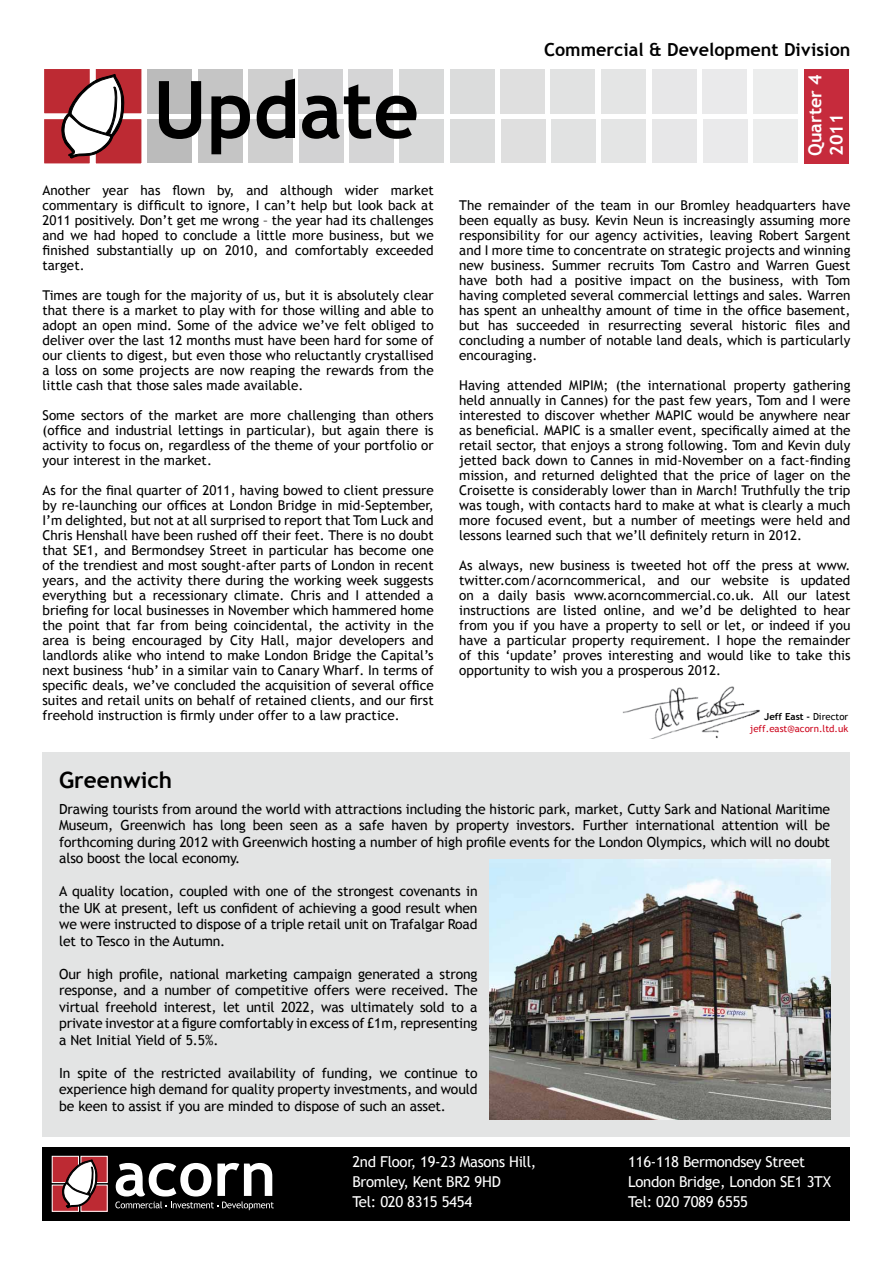
<style>
.page{position:relative;width:893px;height:1263px;background:#fff}
.page>*{position:absolute;margin:0;border:0;box-sizing:border-box;transform-origin:0 0}
.t1{font:700 79.5px "Trebuchet MS";color:#000}
.t2{font:700 22.5px "Trebuchet MS";color:#000}
.t3{font:700 18px "Trebuchet MS";color:#000}
.t4{font:700 18px/21.6px "Trebuchet MS";color:#fff}
.t5{font:15px/20px "Trebuchet MS";letter-spacing:-.02em;color:#fff}
.t6{font:13.95px/16.5px "Trebuchet MS";letter-spacing:-.01em;color:#000;text-align:justify}
.t7{font:13.5px/15px "Trebuchet MS";color:#000;text-align:justify}
.t8{font:9.75px/11.6px "Trebuchet MS";color:#cd071e;text-align:right}
.s1{font-weight:700;color:#000}
.s2{color:#000}
</style>
<div class="page">
<img style="left:622px;top:686px;width:138px;height:53px">
<div style="left:43px;top:753px;width:807px;height:384px;background:#e3e4e4"></div>
<div style="left:804px;top:69px;width:45px;height:95px;background:#c62b3c"></div>
<div style="left:43px;top:118px;width:48px;height:46px;background:#bd2a33"></div>
<div style="left:43px;top:118px;width:48px;height:47px;border:2px solid #fff"></div>
<div style="left:43px;top:68px;width:48px;height:46px;background:#bd2a33"></div>
<div style="left:43px;top:67px;width:48px;height:48px;border:2px solid #fff"></div>
<div style="left:95px;top:118px;width:47px;height:46px;background:#bd2a33"></div>
<div style="left:94px;top:118px;width:49px;height:47px;border:2px solid #fff"></div>
<div style="left:95px;top:68px;width:47px;height:46px;background:#bd2a33"></div>
<div style="left:94px;top:67px;width:49px;height:48px;border:2px solid #fff"></div>
<svg style="left:61px;top:74px;width:65px;height:85px"></svg>
<div style="left:147px;top:69px;width:45px;height:44px;background:#bbb"></div>
<div style="left:147px;top:120px;width:45px;height:43px;background:#bbb"></div>
<div style="left:198px;top:69px;width:44px;height:44px;background:#c5c5c5"></div>
<div style="left:198px;top:120px;width:45px;height:43px;background:#c5c5c5"></div>
<div style="left:248px;top:69px;width:44px;height:44px;background:#cfcfcf"></div>
<div style="left:248px;top:120px;width:45px;height:43px;background:#cfcfcf"></div>
<div style="left:298px;top:69px;width:45px;height:44px;background:#d2d2d3"></div>
<div style="left:299px;top:120px;width:44px;height:43px;background:#d2d2d3"></div>
<div style="left:349px;top:69px;width:44px;height:44px;background:#d5d5d6"></div>
<div style="left:349px;top:120px;width:45px;height:43px;background:#d5d5d6"></div>
<div style="left:399px;top:69px;width:45px;height:44px;background:#d8d9d9"></div>
<div style="left:400px;top:120px;width:44px;height:43px;background:#d8d9d9"></div>
<div style="left:450px;top:69px;width:44px;height:44px;background:#dbdcdc"></div>
<div style="left:450px;top:120px;width:45px;height:43px;background:#dbdcdc"></div>
<div style="left:500px;top:69px;width:45px;height:44px;background:#dfdfdf"></div>
<div style="left:501px;top:120px;width:44px;height:43px;background:#dfdfdf"></div>
<div style="left:551px;top:69px;width:44px;height:44px;background:#e1e2e2"></div>
<div style="left:551px;top:120px;width:44px;height:43px;background:#e1e2e2"></div>
<div style="left:601px;top:69px;width:44px;height:44px;background:#e4e5e5"></div>
<div style="left:601px;top:120px;width:45px;height:43px;background:#e4e5e5"></div>
<div style="left:652px;top:69px;width:44px;height:44px;background:#e7e7e8"></div>
<div style="left:652px;top:120px;width:45px;height:43px;background:#e7e7e8"></div>
<div style="left:703px;top:69px;width:44px;height:44px;background:#eaeaeb"></div>
<div style="left:703px;top:120px;width:44px;height:43px;background:#eaeaeb"></div>
<div style="left:753px;top:69px;width:45px;height:44px;background:#eceded"></div>
<div style="left:754px;top:120px;width:44px;height:43px;background:#eceded"></div>
<div style="left:43px;top:1147px;width:807px;height:73px;background:#000"></div>
<img style="left:490px;top:859px;width:340px;height:260px">
<div style="left:52px;top:1185px;width:26px;height:26px;background:#bd2a33"></div>
<div style="left:52px;top:1184px;width:27px;height:28px;border:1px solid #fff"></div>
<div style="left:52px;top:1156px;width:26px;height:26px;background:#bd2a33"></div>
<div style="left:52px;top:1156px;width:27px;height:27px;border:1px solid #fff"></div>
<div style="left:81px;top:1185px;width:26px;height:26px;background:#bd2a33"></div>
<div style="left:81px;top:1184px;width:27px;height:28px;border:1px solid #fff"></div>
<div style="left:81px;top:1156px;width:26px;height:26px;background:#bd2a33"></div>
<div style="left:81px;top:1156px;width:27px;height:27px;border:1px solid #fff"></div>
<svg style="left:61px;top:1159px;width:37px;height:49px"></svg>
<svg style="left:115px;top:1163px;width:159px;height:47px"></svg>
<h3 class="t3" style="left:544px;top:38px;width:308px">Commercial &amp; Development Division</h3>
<h1 class="t1" style="left:153px;top:60px;width:268px">Update</h1>
<h3 class="t4" style="left:804px;top:156px;width:83px;rotate:-90deg">Quarter 4<br>2011</h3>
<p class="t7" style="left:43px;top:182px;width:393px">Another year has flown by, and although wider market commentary is difficult to ignore, I can’t help but look back at 2011 positively. Don’t get me wrong – the year had its challenges and we had hoped to conclude a little more business, but we finished substantially up on 2010, and comfortably exceeded target.</p>
<p class="t7" style="left:43px;top:287px;width:393px">Times are tough for the majority of us, but it is absolutely clear that there is a market to play with for those willing and able to adopt an open mind. Some of the advice we’ve felt obliged to deliver over the last 12 months must have been hard for some of our clients to digest, but even those who reluctantly crystallised a loss on some projects are now reaping the rewards from the little cash that those sales made available.</p>
<p class="t7" style="left:43px;top:407px;width:393px">Some sectors of the market are more challenging than others (office and industrial lettings in particular), but again there is activity to focus on, regardless of the theme of your portfolio or your interest in the market.</p>
<p class="t7" style="left:43px;top:482px;width:393px">As for the final quarter of 2011, having bowed to client pressure by re-launching our offices at London Bridge in mid-September, I’m delighted, but not at all surprised to report that Tom Luck and Chris Henshall have been rushed off their feet. There is no doubt that SE1, and Bermondsey Street in particular has become one of the trendiest and most sought-after parts of London in recent years, and the activity there during the working week suggests everything but a recessionary climate. Chris and I attended a briefing for local businesses in November which hammered home the point that far from being coincidental, the activity in the area is being encouraged by City Hall, major developers and landlords alike who intend to make London Bridge the Capital’s next business ‘hub’ in a similar vain to Canary Wharf. In terms of specific deals, we’ve concluded the acquisition of several office suites and retail units on behalf of retained clients, and our first freehold instruction is firmly under offer to a law practice.</p>
<h2 class="t2" style="left:59px;top:766px;width:115px">Greenwich</h2>
<p class="t7" style="left:459px;top:197px;width:393px">The remainder of the team in our Bromley headquarters have been equally as busy. Kevin Neun is increasingly assuming more responsibility for our agency activities, leaving Robert Sargent and I more time to concentrate on strategic projects and winning new business. Summer recruits Tom Castro and Warren Guest have both had a positive impact on the business, with Tom having completed several commercial lettings and sales. Warren has spent an unhealthy amount of time in the office basement, but has succeeded in resurrecting several historic files and concluding a number of notable land deals, which is particularly encouraging.</p>
<p class="t7" style="left:459px;top:377px;width:393px">Having attended MIPIM; (the international property gathering held annually in Cannes) for the past few years, Tom and I were interested to discover whether MAPIC would be anywhere near as beneficial. MAPIC is a smaller event, specifically aimed at the retail sector, that enjoys a strong following. Tom and Kevin duly jetted back down to Cannes in mid-November on a fact-finding mission, and returned delighted that the price of lager on the Croisette is considerably lower than in March! Truthfully the trip was tough, with contacts hard to make at what is clearly a much more focused event, but a number of meetings were held and lessons learned such that we’ll definitely return in 2012.</p>
<p class="t7" style="left:459px;top:557px;width:393px">As always, new business is tweeted hot off the press at www. twitter.com/acorncommerical, and our website is updated on a daily basis www.acorncommercial.co.uk. All our latest instructions are listed online, and we’d be delighted to hear from you if you have a property to sell or let, or indeed if you have a particular property requirement. I hope the remainder of this ‘update’ proves interesting and would like to take this opportunity to wish you a prosperous 2012.</p>
<p class="t8" style="left:750px;top:711px;width:100px"><span class="s1">Jeff East -</span> <span class="s2">Director </span>jeff.east@acorn.ltd.uk</p>
<p class="t6" style="left:59px;top:801px;width:773px">Drawing tourists from around the world with attractions including the historic park, market, Cutty Sark and National Maritime Museum, Greenwich has long been seen as a safe haven by property investors. Further international attention will be forthcoming during 2012 with Greenwich hosting a number of high profile events for the London Olympics, which will no doubt also boost the local economy.</p>
<p class="t6" style="left:59px;top:883px;width:420px">A quality location, coupled with one of the strongest covenants in the UK at present, left us confident of achieving a good result when we were instructed to dispose of a triple retail unit on Trafalgar Road let to Tesco in the Autumn.</p>
<p class="t6" style="left:59px;top:966px;width:420px">Our high profile, national marketing campaign generated a strong response, and a number of competitive offers were received. The virtual freehold interest, let until 2022, was ultimately sold to a private investor at a figure comfortably in excess of £1m, representing a Net Initial Yield of 5.5%.</p>
<p class="t6" style="left:59px;top:1065px;width:420px">In spite of the restricted availability of funding, we continue to experience high demand for quality property investments, and would be keen to assist if you are minded to dispose of such an asset.</p>
<p class="t5" style="left:352px;top:1152px;width:185px">2nd Floor, 19-23 Masons Hill,<br>Bromley, Kent BR2 9HD<br>Tel: 020 8315 5454</p>
<p class="t5" style="left:628px;top:1152px;width:204px">116-118 Bermondsey Street<br>London Bridge, London SE1 3TX<br>Tel: 020 7089 6555</p>
</div>
